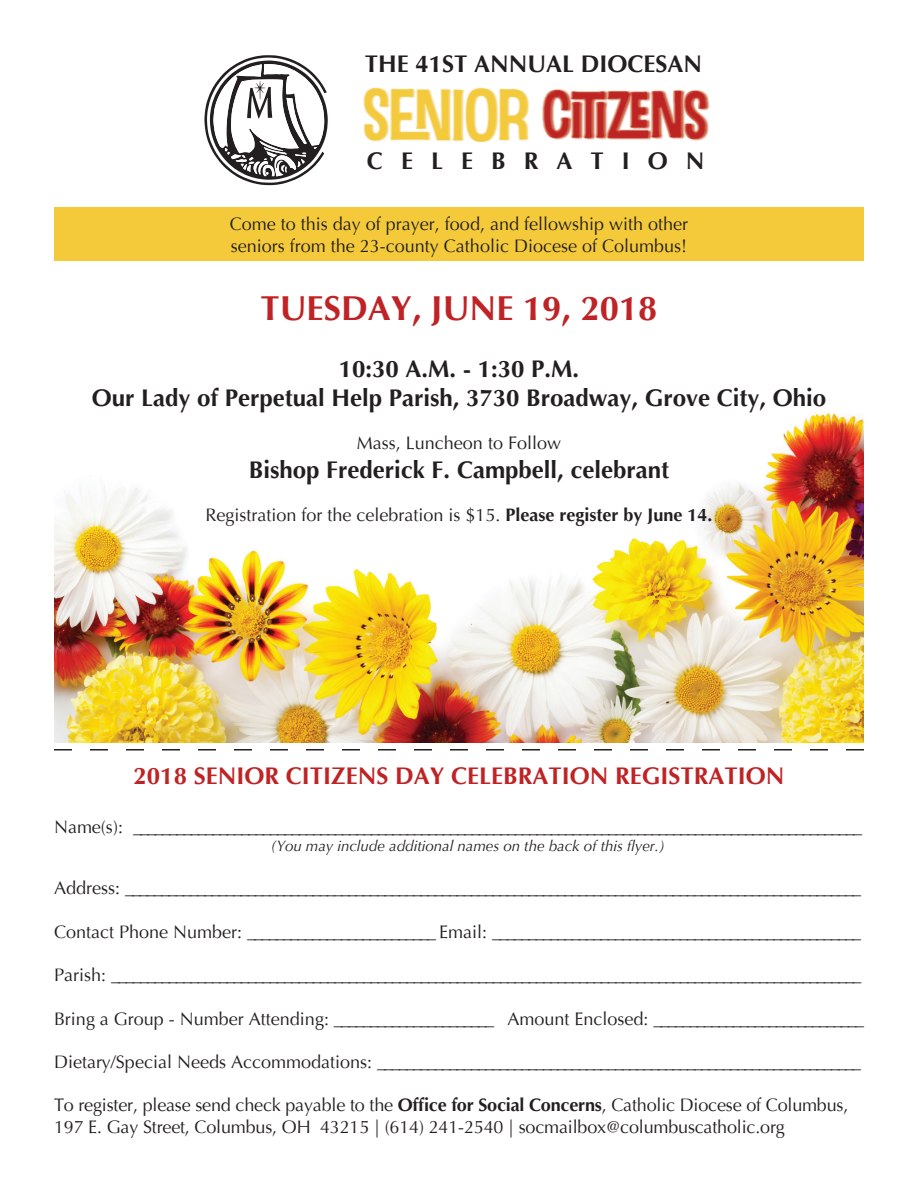
<style>
.page{position:relative;width:918px;height:1188px;background:#fff}
.page>*{position:absolute;margin:0;border:0;box-sizing:border-box;transform-origin:0 0}
.t1{font:700 34.5px "Optima";color:#bf2325}
.t2{font:700 24px "Optima";color:#231f20}
.t3{font:700 24px "Optima";color:#bf2325}
.t4{font:700 24px "Optima";letter-spacing:.75em;color:#231f20}
.t5{font:18px/21.6px "Optima";color:#231f20}
.t6{font:italic 15px "Optima";color:#231f20}
.s1{font-weight:700}
</style>
<div class="page">
<img style="left:54px;top:413px;width:810px;height:329px">
<div style="left:54px;top:207px;width:810px;height:54px;background:#f4ca3a"></div>
<svg style="left:54px;top:749px;width:810px;height:2px"></svg>
<img style="left:542px;top:89px;width:168px;height:52px">
<img style="left:363px;top:87px;width:166px;height:55px">
<svg style="left:204px;top:55px;width:124px;height:130px"></svg>
<p class="t2" style="left:365px;top:49px;width:339px">THE 41ST ANNUAL DIOCESAN</p>
<p class="t4" style="left:367px;top:146px;width:339px">CELEBRATION</p>
<p class="t5" style="left:230px;top:214px;width:460px">Come to this day of prayer, food, and fellowship with other</p>
<p class="t5" style="left:231px;top:235px;width:458px">seniors from the 23-county Catholic Diocese of Columbus!</p>
<p class="t1" style="left:261px;top:286px;width:398px">TUESDAY, JUNE 19, 2018</p>
<p class="t2" style="left:339px;top:354px;width:242px">10:30 A.M. - 1:30 P.M.</p>
<p class="t2" style="left:92px;top:383px;width:736px">Our Lady of Perpetual Help Parish, 3730 Broadway, Grove City, Ohio</p>
<p class="t5" style="left:357px;top:433px;width:206px">Mass, Luncheon to Follow</p>
<p class="t2" style="left:249px;top:455px;width:422px">Bishop Frederick F. Campbell, celebrant</p>
<p class="t5" style="left:205px;top:505px;width:509px">Registration for the celebration is $15. <span class="s1">Please register by June 14.</span></p>
<p class="t3" style="left:134px;top:761px;width:652px">2018 SENIOR CITIZENS DAY CELEBRATION REGISTRATION</p>
<p class="t5" style="left:54px;top:816px;width:810px">Name(s): _____________________________________________________________________________________________________</p>
<p class="t6" style="left:271px;top:836px;width:396px">(You may include additional names on the back of this flyer.)</p>
<p class="t5" style="left:54px;top:878px;width:809px">Address: ______________________________________________________________________________________________________</p>
<p class="t5" style="left:54px;top:921px;width:809px">Contact Phone Number: __________________________ Email: ___________________________________________________</p>
<p class="t5" style="left:54px;top:965px;width:809px">Parish: ________________________________________________________________________________________________________</p>
<p class="t5" style="left:54px;top:1008px;width:812px">Bring a Group - Number Attending: ______________________ Amount Enclosed: _____________________________</p>
<p class="t5" style="left:54px;top:1052px;width:809px">Dietary/Special Needs Accommodations: ___________________________________________________________________</p>
<p class="t5" style="left:54px;top:1095px;width:796px">To register, please send check payable to the <span class="s1">Office for Social Concerns</span>, Catholic Diocese of Columbus,<br>197 E. Gay Street, Columbus, OH 43215 | (614) 241-2540 | socmailbox@columbuscatholic.org</p>
</div>
